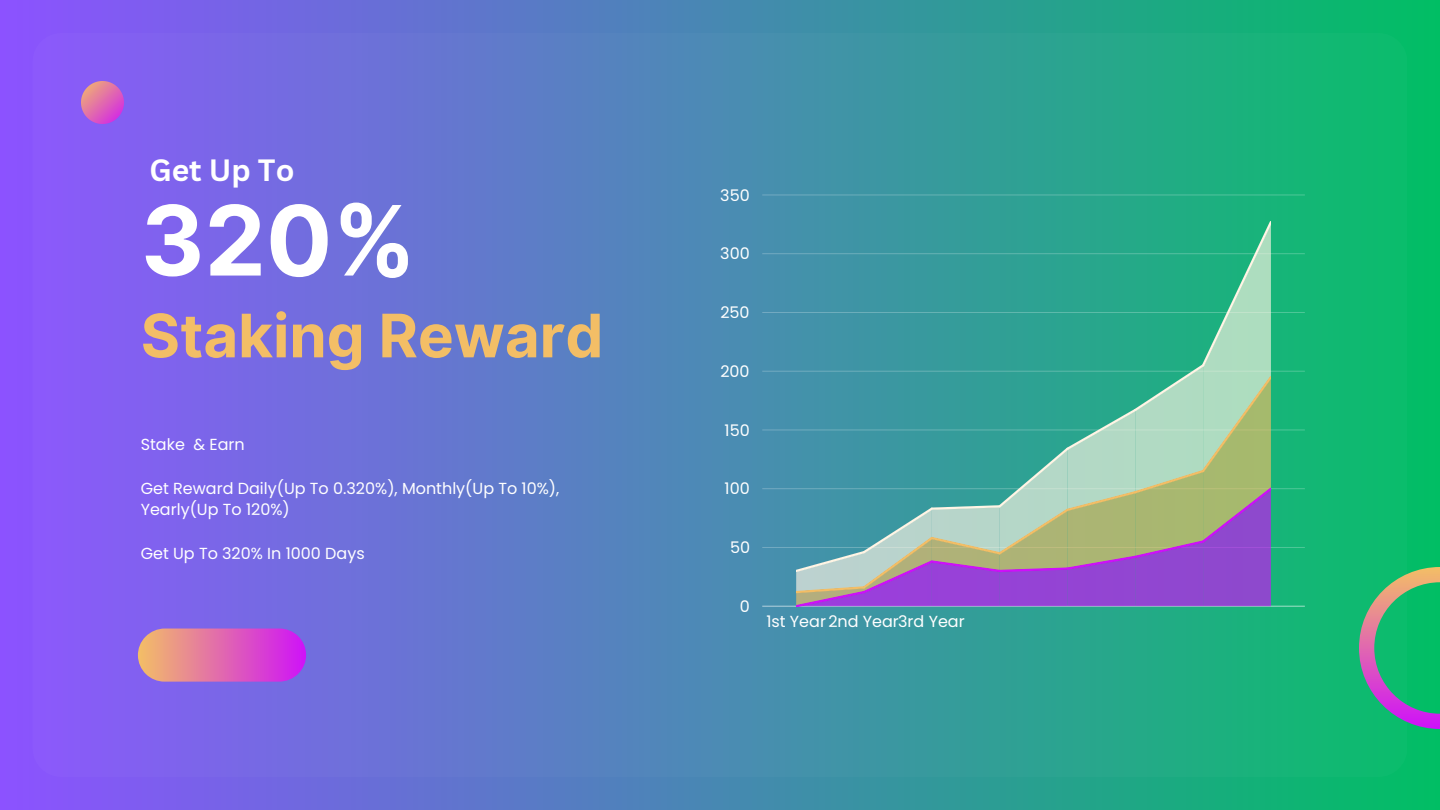
<style>
.page{position:relative;width:1440px;height:810px;background:#fff}
.page>*{position:absolute;margin:0;border:0;box-sizing:border-box;transform-origin:0 0}
.t1{font:700 97px "Inter";color:#fff}
.t2{font:700 60px "Inter";color:#f3be66}
.t3{font:700 30px "Canva Sans";color:#fff}
.t4{font:16px/21.8px "Poppins";color:#fff}
</style>
<div class="page">
<div style="left:0;top:0;width:1440px;height:810px;background:linear-gradient(to right,#8c52ff,#01be64)"></div>
<div style="left:33px;top:33px;width:1374px;height:744px;background:linear-gradient(to right,#8c59fb,#0bbd6b);border-radius:29px"></div>
<svg style="left:1359px;top:567px;width:81px;height:162px;background:#41a57c"></svg>
<svg style="left:81px;top:81px;width:43px;height:43px;background:#cd67bc"></svg>
<hr style="left:762px;top:606px;width:543px;height:1px;background:#fff">
<hr style="left:762px;top:547px;width:543px;height:1px;background:#fff">
<hr style="left:762px;top:488px;width:543px;height:1px;background:#fff">
<hr style="left:762px;top:430px;width:543px;height:1px;background:#fff">
<hr style="left:762px;top:371px;width:543px;height:1px;background:#fff">
<hr style="left:762px;top:312px;width:543px;height:1px;background:#fff">
<hr style="left:762px;top:253px;width:543px;height:1px;background:#fff">
<hr style="left:762px;top:195px;width:543px;height:1px;background:#fff">
<svg style="left:796px;top:222px;width:475px;height:384px;background:#61a0a2"></svg>
<svg style="left:138px;top:629px;width:168px;height:53px;background:#d968b3"></svg>
<p class="t3" style="left:149px;top:149px;width:147px">Get Up To</p>
<p class="t1" style="left:141px;top:182px;width:277px">320%</p>
<h3 class="t2" style="left:141px;top:300px;width:464px">Staking Reward</h3>
<h1 class="t4" style="left:141px;top:434px;width:106px">Stake &amp; Earn</h1>
<h2 class="t4" style="left:141px;top:477px;width:420px">Get Reward Daily(Up To 0.320%), Monthly(Up To 10%),<br>Yearly(Up To 120%)</h2>
<p class="t4" style="left:141px;top:542px;width:226px">Get Up To 320% In 1000 Days</p>
<p class="t4" style="left:720px;top:184px;width:31px">350</p>
<p class="t4" style="left:720px;top:243px;width:31px">300</p>
<p class="t4" style="left:720px;top:302px;width:31px">250</p>
<p class="t4" style="left:720px;top:360px;width:31px">200</p>
<p class="t4" style="left:725px;top:419px;width:27px">150</p>
<p class="t4" style="left:725px;top:478px;width:27px">100</p>
<p class="t4" style="left:730px;top:537px;width:22px">50</p>
<p class="t4" style="left:740px;top:595px;width:12px">0</p>
<p class="t4" style="left:766px;top:610px;width:200px">1st Year 2nd Year3rd Year</p>
</div>
